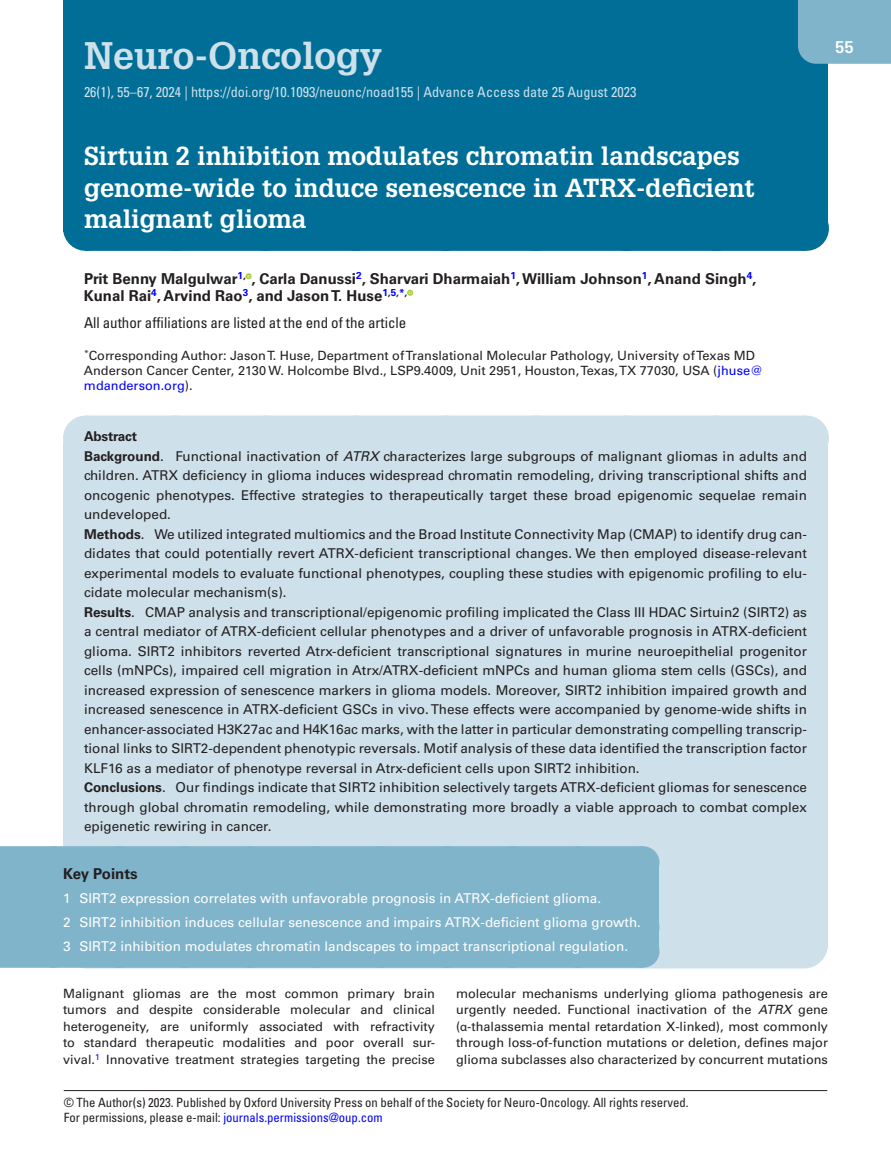
<style>
.page{position:relative;width:891px;height:1175px;background:#fff}
.page>*{position:absolute;margin:0;border:0;box-sizing:border-box;transform-origin:0 0}
.t1{font:700 37.5px "Glypha LT Std";color:#cee0ea}
.t2{font:700 25.5px/31.5px "Glypha LT Std";color:#fff}
.t3{font:700 16.5px "Glypha LT Std";color:#fff}
.t4{font:700 15px/16.5px "Univers LT Std";color:#231f20}
.t5{font:condensed 15px "Univers LT Std";color:#231f20}
.t6{font:condensed 14.25px "Univers LT Std";color:#cee0ea}
.t7{font:13.5px/19.5px "Univers LT Std";color:#231f20}
.t8{font:13.5px/24px "Univers LT Std";color:#fff}
.t9{font:12.75px/16.5px "Univers LT Std";color:#231f20;text-align:justify}
.t10{font:condensed 12.75px/15px "Univers LT Std";color:#231f20}
.s1{color:#00f}
.s2{font-weight:700}
.s3{font-style:italic}
.s4{font-family:"Myriad Pro"}
</style>
<div class="page">
<div style="left:63px;top:0;width:765px;height:166px;background:#006e96"></div>
<div style="left:798px;top:0;width:93px;height:64px;background:#7fb4ca"></div>
<hr style="left:64px;top:1090px;width:763px;height:1px;background:#231f20">
<svg style="left:246px;top:273px;width:6px;height:6px"></svg>
<svg style="left:407px;top:290px;width:6px;height:6px"></svg>
<div style="left:86px;top:415px;width:720px;height:45px;background:#cee0ea"></div>
<svg style="left:176px;top:415px;width:584px;height:1px"></svg>
<hr style="left:806px;top:415px;width:1px;height:45px;background:#cee0ea">
<div style="left:63px;top:442px;width:765px;height:85px;background:#cee0ea"></div>
<div style="left:63px;top:524px;width:765px;height:81px;background:#cee0ea"></div>
<div style="left:63px;top:602px;width:765px;height:179px;background:#cee0ea"></div>
<div style="left:63px;top:781px;width:765px;height:187px;background:#cee0ea"></div>
<div style="left:0;top:864px;width:659px;height:19px;background:#7fb4ca"></div>
<div style="left:0;top:846px;width:642px;height:33px;background:#7fb4ca"></div>
<svg style="left:55px;top:846px;width:554px;height:1px"></svg>
<hr style="left:642px;top:846px;width:1px;height:33px;background:#7fb4ca">
<div style="left:0;top:880px;width:659px;height:27px;background:#7fb4ca"></div>
<div style="left:0;top:904px;width:659px;height:24px;background:#7fb4ca"></div>
<div style="left:0;top:928px;width:659px;height:27px;background:#7fb4ca"></div>
<div style="left:0;top:934px;width:642px;height:33px;background:#7fb4ca"></div>
<hr style="left:642px;top:934px;width:1px;height:33px;background:#7fb4ca">
<div style="left:63px;top:147px;width:765px;height:84px;background:#006e96"></div>
<div style="left:86px;top:206px;width:720px;height:45px;background:#006e96"></div>
<svg style="left:177px;top:250px;width:583px;height:1px"></svg>
<hr style="left:806px;top:206px;width:1px;height:45px;background:#006e96">
<h1 class="t1" style="left:84px;top:32px;width:299px">Neuro-Oncology</h1>
<p class="t6" style="left:84px;top:83px;width:554px">26(1), 55–67, 2024 | https://doi.org/10.1093/neuonc/noad155 | Advance Access date 25 August 2023</p>
<p class="t3" style="left:835px;top:37px;width:20px">55</p>
<h2 class="t2" style="left:84px;top:140px;width:672px">Sirtuin 2 inhibition modulates chromatin landscapes genome-wide to induce senescence in ATRX-deficient malignant glioma</h2>
<p class="t4" style="left:84px;top:271px;width:674px">Prit Benny Malgulwar<sup>1</sup><sup>,</sup> , Carla Danussi<sup>2</sup>, Sharvari Dharmaiah<sup>1</sup>, William Johnson<sup>1</sup>, Anand Singh<sup>4</sup>,<br>Kunal Rai<sup>4</sup>, Arvind Rao<sup>3</sup>, and Jason T. Huse<sup>1</sup><sup>,</sup><sup>5</sup><sup>,</sup><sup>*</sup><sup>,</sup></p>
<p class="t5" style="left:84px;top:313px;width:324px">All author affiliations are listed at the end of the article</p>
<p class="t9" style="left:84px;top:348px;width:681px;line-height:15px;text-align:left"><sup>*</sup>Corresponding Author: Jason T. Huse, Department of Translational Molecular Pathology, University of Texas MD<br>Anderson Cancer Center, 2130 W. Holcombe Blvd., LSP9.4009, Unit 2951, Houston, Texas, TX 77030, USA (<span class="s1">jhuse@ mdanderson.org</span>).</p>
<p class="t7" style="left:84px;top:426px;width:725px"><span class="s2">Abstract<br>Background</span>. Functional inactivation of <span class="s3">ATRX</span> characterizes large subgroups of malignant gliomas in adults and children. ATRX deficiency in glioma induces widespread chromatin remodeling, driving transcriptional shifts and oncogenic phenotypes. Effective strategies to therapeutically target these broad epigenomic sequelae remain undeveloped.<br><span class="s2">Methods</span>. We utilized integrated multiomics and the Broad Institute Connectivity Map (CMAP) to identify drug can&shy;didates that could potentially revert ATRX-deficient transcriptional changes. We then employed disease-relevant experimental models to evaluate functional phenotypes, coupling these studies with epigenomic profiling to elu&shy;cidate molecular mechanism(s).<br><span class="s2">Results</span>. CMAP analysis and transcriptional/epigenomic profiling implicated the Class III HDAC Sirtuin2 (SIRT2) as a central mediator of ATRX-deficient cellular phenotypes and a driver of unfavorable prognosis in ATRX-deficient glioma. SIRT2 inhibitors reverted Atrx-deficient transcriptional signatures in murine neuroepithelial progenitor cells (mNPCs), impaired cell migration in Atrx/ATRX-deficient mNPCs and human glioma stem cells (GSCs), and increased expression of senescence markers in glioma models. Moreover, SIRT2 inhibition impaired growth and increased senescence in ATRX-deficient GSCs in vivo. These effects were accompanied by genome-wide shifts in enhancer-associated H3K27ac and H4K16ac marks, with the latter in particular demonstrating compelling transcrip&shy;tional links to SIRT2-dependent phenotypic reversals. Motif analysis of these data identified the transcription factor KLF16 as a mediator of phenotype reversal in Atrx-deficient cells upon SIRT2 inhibition.<br><span class="s2">Conclusions</span>. Our findings indicate that SIRT2 inhibition selectively targets ATRX-deficient gliomas for senescence through global chromatin remodeling, while demonstrating more broadly a viable approach to combat complex epigenetic rewiring in cancer.</p>
<p class="t4" style="left:63px;top:865px;width:76px">Key Points</p>
<p class="t8" style="left:63px;top:886px;width:580px">1 SIRT2 expression correlates with unfavorable prognosis in ATRX-deficient glioma.<br>2 SIRT2 inhibition induces cellular senescence and impairs ATRX-deficient glioma growth.<br>3 SIRT2 inhibition modulates chromatin landscapes to impact transcriptional regulation.</p>
<p class="t9" style="left:63px;top:985px;width:374px">Malignant gliomas are the most common primary brain tumors and despite considerable molecular and clinical heterogeneity, are uniformly associated with refractivity to standard therapeutic modalities and poor overall sur&shy;vival.<sup>1</sup> Innovative treatment strategies targeting the precise</p>
<p class="t9" style="left:456px;top:985px;width:374px">molecular mechanisms underlying glioma pathogenesis are urgently needed. Functional inactivation of the <span class="s3">ATRX</span> gene (<span class="s4">α</span>-thalassemia mental retardation X-linked), most commonly through loss-of-function mutations or deletion, defines major glioma subclasses also characterized by concurrent mutations</p>
<p class="t10" style="left:64px;top:1095px;width:626px">© The Author(s) 2023. Published by Oxford University Press on behalf of the Society for Neuro-Oncology. All rights reserved.<br>For permissions, please e-mail: <span class="s1">journals.permissions@oup.com</span></p>
</div>
